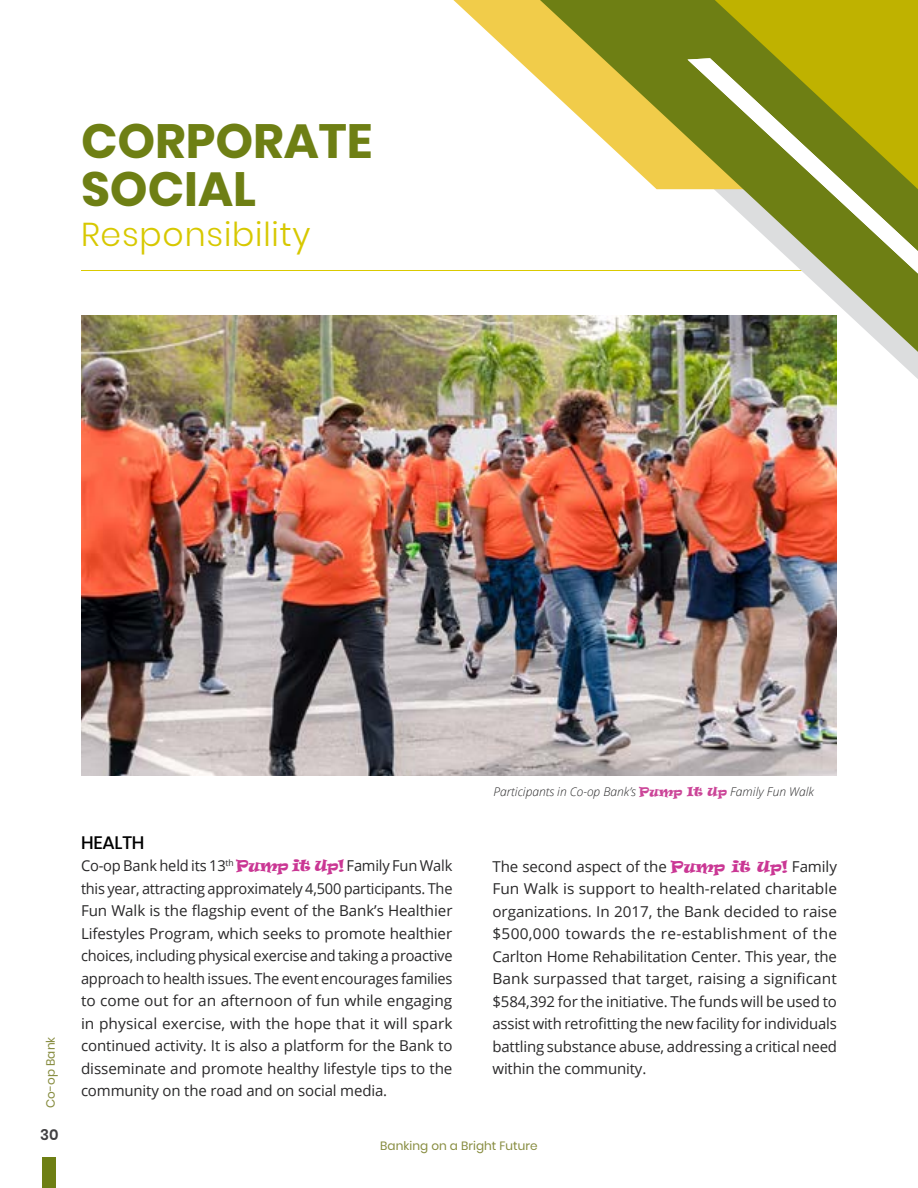
<style>
.page{position:relative;width:918px;height:1188px;background:#fff}
.page>*{position:absolute;margin:0;border:0;box-sizing:border-box;transform-origin:0 0}
.t1{font:700 48px/48px "Poppins";color:#6e7f14}
.t2{font:300 33px "Poppins";letter-spacing:.025em;color:#d7c800}
.t3{font:500 18px "Poppins";letter-spacing:-.01em;color:#000}
.t4{font:15px/22.5px "Open Sans";letter-spacing:-.01em;color:#292829;text-align:justify}
.t5{font:600 15px "Poppins";color:#414042}
.t6{font:italic 300 12px "Open Sans";color:#292829}
.t7{font:12px "Poppins";letter-spacing:.005em;color:#868b3e}
.s1{font-family:"Ravie";font-weight:400;font-style:normal;color:#cb4598}
.s2{font-family:"Ravie";color:#ca3794}
</style>
<div class="page">
<div style="left:43px;top:1157px;width:13px;height:31px;background:#6e7f14"></div>
<hr style="left:81px;top:270px;width:756px;height:1px;background:#daca00">
<svg style="left:453px;top:0;width:87px;height:81px"></svg>
<svg style="left:540px;top:0;width:378px;height:352px"></svg>
<svg style="left:715px;top:0;width:203px;height:58px;background:#b2aa03"></svg>
<svg style="left:688px;top:58px;width:230px;height:216px;fill:#6e7f14"></svg>
<img style="left:81px;top:315px;width:756px;height:460px">
<h1 class="t1" style="left:81px;top:118px;width:293px">CORPORATE<br>SOCIAL</h1>
<h2 class="t2" style="left:81px;top:215px;width:231px">Responsibility</h2>
<p class="t7" style="left:44px;top:1108px;width:73px;rotate:-90deg">Co-op Bank</p>
<p class="t5" style="left:40px;top:1126px;width:20px">30</p>
<p class="t6" style="left:494px;top:784px;width:322px">Participants in Co-op Bank’s <span class="s1">Pump It Up</span> Family Fun Walk</p>
<p class="t3" style="left:81px;top:832px;width:65px">HEALTH</p>
<p class="t4" style="left:81px;top:854px;width:373px">Co-op Bank held its 13<sup>th</sup> <span class="s2">Pump it Up!</span> Family Fun Walk this year, attracting approximately 4,500 participants. The Fun Walk is the flagship event of the Bank’s Healthier Lifestyles Program, which seeks to promote healthier choices, including physical exercise and taking a proactive approach to health issues. The event encourages families to come out for an afternoon of fun while engaging in physical exercise, with the hope that it will spark continued activity. It is also a platform for the Bank to disseminate and promote healthy lifestyle tips to the community on the road and on social media.</p>
<p class="t4" style="left:492px;top:855px;width:346px">The second aspect of the <span class="s2">Pump it Up!</span> Family Fun Walk is support to health-related charitable organizations. In 2017, the Bank decided to raise $500,000 towards the re-establishment of the Carlton Home Rehabilitation Center. This year, the Bank surpassed that target, raising a significant $584,392 for the initiative. The funds will be used to assist with retrofitting the new facility for individuals battling substance abuse, addressing a critical need within the community.</p>
<p class="t7" style="left:380px;top:1139px;width:159px">Banking on a Bright Future</p>
</div>
